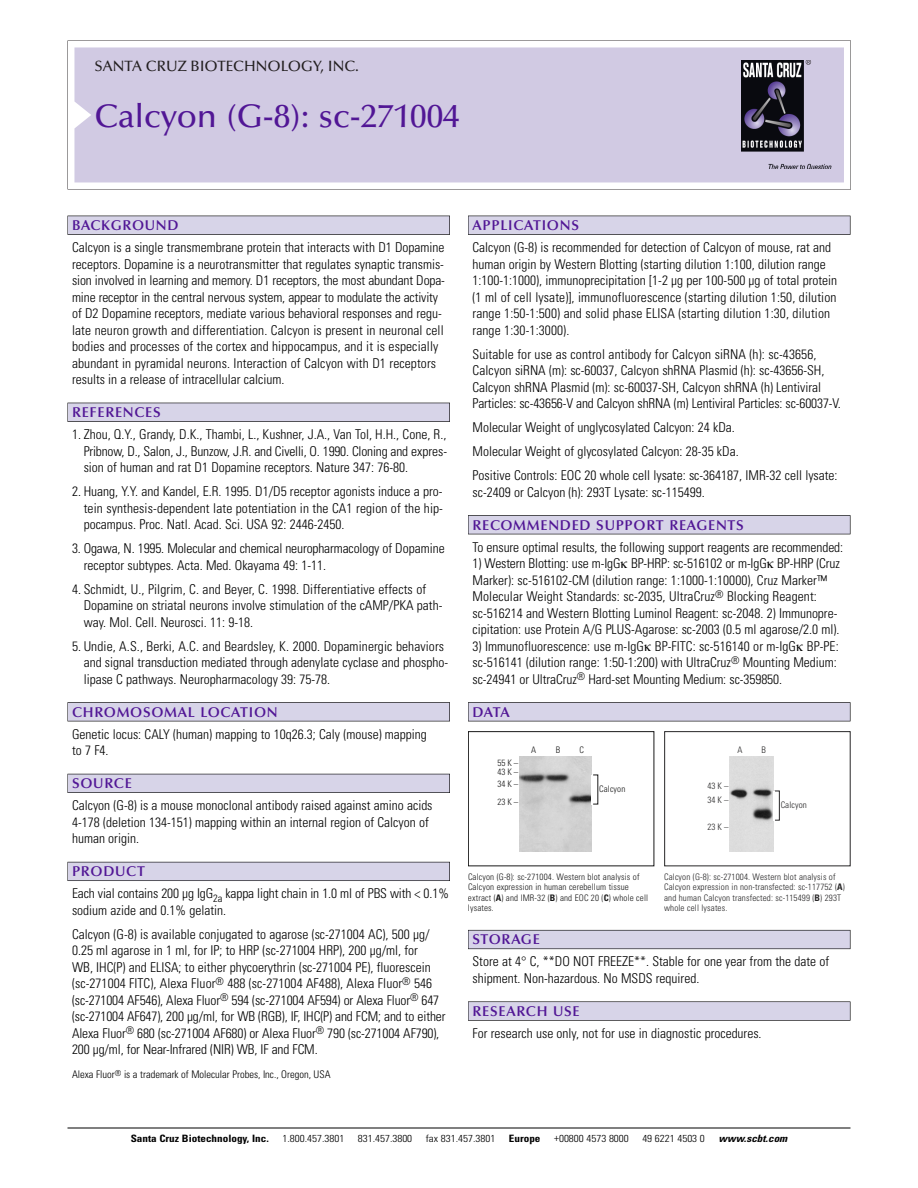
<style>
.page{position:relative;width:918px;height:1188px;background:#fff}
.page>*{position:absolute;margin:0;border:0;box-sizing:border-box;transform-origin:0 0}
.t1{font:500 33px "Optima";color:#511695}
.t2{font:500 15px "Optima";color:#231f20}
.t3{font:600 14.25px "Optima";letter-spacing:.05em;color:#511695}
.t4{font:300 condensed 13.5px/16.5px "Univers";color:#000}
.t5{font:300 condensed 10.5px "Univers";color:#000}
.t6{font:300 condensed 10.2px "Univers";color:#000;scale:1.1 1}
.t7{font:700 condensed 10.2px "Univers";color:#000;scale:1.1 1}
.t8{font:italic 700 condensed 10.2px "Univers";color:#000;scale:1.1 1}
.t9{font:300 condensed 9px/10.5px "Univers";letter-spacing:.015em;color:#272627}
.t10{font:300 condensed 9px/10.5px "Univers";letter-spacing:.015em;color:#191919}
.s1{font-weight:700}
</style>
<div class="page">
<svg style="left:74px;top:41px;width:777px;height:148px"></svg>
<div style="left:74px;top:47px;width:770px;height:135px;background:#d1cae3"></div>
<img style="left:741px;top:60px;width:90px;height:108px">
<div style="left:68px;top:216px;width:382px;height:19px;background:#535256"></div>
<div style="left:68px;top:216px;width:381px;height:18px;background:#d7d4e8"></div>
<div style="left:68px;top:403px;width:382px;height:19px;background:#525156"></div>
<div style="left:68px;top:403px;width:381px;height:18px;background:#d7d4e8"></div>
<div style="left:68px;top:702px;width:382px;height:19px;background:#545357"></div>
<div style="left:68px;top:703px;width:381px;height:18px;background:#d7d4e8"></div>
<div style="left:68px;top:774px;width:382px;height:19px;background:#535259"></div>
<div style="left:68px;top:774px;width:381px;height:18px;background:#d7d4e8"></div>
<div style="left:68px;top:862px;width:382px;height:19px;background:#595860"></div>
<div style="left:68px;top:862px;width:381px;height:18px;background:#d7d4e8"></div>
<div style="left:468px;top:216px;width:382px;height:19px;background:#535256"></div>
<div style="left:468px;top:216px;width:382px;height:18px;background:#d7d4e8"></div>
<div style="left:468px;top:515px;width:382px;height:19px;background:#515155"></div>
<div style="left:468px;top:516px;width:382px;height:18px;background:#d7d4e8"></div>
<div style="left:468px;top:702px;width:382px;height:19px;background:#545357"></div>
<div style="left:468px;top:703px;width:382px;height:18px;background:#d7d4e8"></div>
<div style="left:468px;top:930px;width:382px;height:19px;background:#686770"></div>
<div style="left:468px;top:931px;width:382px;height:18px;background:#d7d4e8"></div>
<svg style="left:468px;top:1001px;width:382px;height:20px"></svg>
<div style="left:468px;top:1002px;width:382px;height:18px;background:#d7d4e8"></div>
<hr style="left:68px;top:1128px;width:782px;height:1px;background:#000">
<div style="left:468px;top:731px;width:186px;height:135px;border:1px solid #191919"></div>
<img style="left:519px;top:756px;width:72px;height:96px">
<div style="left:664px;top:731px;width:186px;height:135px;border:1px solid #272627"></div>
<img style="left:730px;top:756px;width:43px;height:96px">
<p class="t2" style="left:94px;top:60px;width:266px">SANTA CRUZ BIOTECHNOLOGY, INC.</p>
<p class="t1" style="left:94px;top:102px;width:367px">Calcyon (G-8): sc-271004</p>
<p class="t3" style="left:72px;top:219px;width:108px">BACKGROUND</p>
<p class="t4" style="left:72px;top:240px;width:375px">Calcyon is a single transmembrane protein that interacts with D1 Dopamine receptors. Dopamine is a neurotransmitter that regulates synaptic transmis&shy;sion involved in learning and memory. D1 receptors, the most abundant Dopa&shy;mine receptor in the central nervous system, appear to modulate the activity of D2 Dopamine receptors, mediate various behavioral responses and regu&shy;late neuron growth and differentiation. Calcyon is present in neuronal cell bodies and processes of the cortex and hippocampus, and it is especially abundant in pyramidal neurons. Interaction of Calcyon with D1 receptors results in a release of intracellular calcium.</p>
<p class="t3" style="left:72px;top:406px;width:90px">REFERENCES</p>
<p class="t4" style="left:84px;top:427px;width:365px;text-align:justify;text-indent:-12px">1. Zhou, Q.Y., Grandy, D.K., Thambi, L., Kushner, J.A., Van Tol, H.H., Cone, R., Pribnow, D., Salon, J., Bunzow, J.R. and Civelli, O. 1990. Cloning and expres&shy;sion of human and rat D1 Dopamine receptors. Nature 347: 76-80.</p>
<p class="t4" style="left:84px;top:484px;width:361px;text-align:justify;text-indent:-12px">2. Huang, Y.Y. and Kandel, E.R. 1995. D1/D5 receptor agonists induce a pro&shy;tein synthesis-dependent late potentiation in the CA1 region of the hip&shy;pocampus. Proc. Natl. Acad. Sci. USA 92: 2446-2450.</p>
<p class="t4" style="left:84px;top:541px;width:363px;text-indent:-12px">3. Ogawa, N. 1995. Molecular and chemical neuropharmacology of Dopamine receptor subtypes. Acta. Med. Okayama 49: 1-11.</p>
<p class="t4" style="left:84px;top:582px;width:360px;text-indent:-12px">4. Schmidt, U., Pilgrim, C. and Beyer, C. 1998. Differentiative effects of<br>Dopamine on striatal neurons involve stimulation of the cAMP/PKA path&shy;way. Mol. Cell. Neurosci. 11: 9-18.</p>
<p class="t4" style="left:84px;top:639px;width:366px;text-indent:-12px">5. Undie, A.S., Berki, A.C. and Beardsley, K. 2000. Dopaminergic behaviors and signal transduction mediated through adenylate cyclase and phospho&shy;lipase C pathways. Neuropharmacology 39: 75-78.</p>
<p class="t3" style="left:72px;top:706px;width:207px">CHROMOSOMAL LOCATION</p>
<p class="t4" style="left:72px;top:727px;width:356px">Genetic locus: CALY (human) mapping to 10q26.3; Caly (mouse) mapping to 7 F4.</p>
<p class="t3" style="left:72px;top:777px;width:61px">SOURCE</p>
<p class="t4" style="left:72px;top:799px;width:362px">Calcyon (G-8) is a mouse monoclonal antibody raised against amino acids<br>4-178 (deletion 134-151) mapping within an internal region of Calcyon of human origin.</p>
<p class="t3" style="left:72px;top:865px;width:74px">PRODUCT</p>
<p class="t4" style="left:72px;top:887px;width:379px">Each vial contains 200 µg IgG<sub>2a</sub> kappa light chain in 1.0 ml of PBS with &lt; 0.1% sodium azide and 0.1% gelatin.</p>
<p class="t4" style="left:72px;top:927px;width:375px">Calcyon (G-8) is available conjugated to agarose (sc-271004 AC), 500 µg/ 0.25 ml agarose in 1 ml, for IP; to HRP (sc-271004 HRP), 200 µg/ml, for<br>WB, IHC(P) and ELISA; to either phycoerythrin (sc-271004 PE), fluorescein (sc-271004 FITC), Alexa Fluor<sup>®</sup> 488 (sc-271004 AF488), Alexa Fluor<sup>®</sup> 546 (sc-271004 AF546), Alexa Fluor<sup>®</sup> 594 (sc-271004 AF594) or Alexa Fluor<sup>®</sup> 647 (sc-271004 AF647), 200 µg/ml, for WB (RGB), IF, IHC(P) and FCM; and to either Alexa Fluor<sup>®</sup> 680 (sc-271004 AF680) or Alexa Fluor<sup>®</sup> 790 (sc-271004 AF790), 200 µg/ml, for Near-Infrared (NIR) WB, IF and FCM.</p>
<p class="t5" style="left:72px;top:1071px;width:260px">Alexa Fluor<sup>®</sup> is a trademark of Molecular Probes, Inc., Oregon, USA</p>
<p class="t3" style="left:473px;top:219px;width:108px">APPLICATIONS</p>
<p class="t4" style="left:473px;top:240px;width:366px">Calcyon (G-8) is recommended for detection of Calcyon of mouse, rat and human origin by Western Blotting (starting dilution 1:100, dilution range 1:100-1:1000), immunoprecipitation [1-2 µg per 100-500 µg of total protein (1 ml of cell lysate)], immunofluorescence (starting dilution 1:50, dilution range 1:50-1:500) and solid phase ELISA (starting dilution 1:30, dilution range 1:30-1:3000).</p>
<p class="t4" style="left:473px;top:347px;width:370px">Suitable for use as control antibody for Calcyon siRNA (h): sc-43656, Calcyon siRNA (m): sc-60037, Calcyon shRNA Plasmid (h): sc-43656-SH, Calcyon shRNA Plasmid (m): sc-60037-SH, Calcyon shRNA (h) Lentiviral Particles: sc-43656-V and Calcyon shRNA (m) Lentiviral Particles: sc-60037-V.</p>
<p class="t4" style="left:473px;top:420px;width:264px">Molecular Weight of unglycosylated Calcyon: 24 kDa.</p>
<p class="t4" style="left:473px;top:444px;width:268px">Molecular Weight of glycosylated Calcyon: 28-35 kDa.</p>
<p class="t4" style="left:473px;top:468px;width:367px">Positive Controls: EOC 20 whole cell lysate: sc-364187, IMR-32 cell lysate: sc-2409 or Calcyon (h): 293T Lysate: sc-115499.</p>
<p class="t3" style="left:473px;top:519px;width:273px">RECOMMENDED SUPPORT REAGENTS</p>
<p class="t4" style="left:473px;top:540px;width:372px">To ensure optimal results, the following support reagents are recommended:</p>
<p class="t4" style="left:473px;top:556px;width:369px">1) Western Blotting: use m-IgG BP-HRP: sc-516102 or m-IgG BP-HRP (Cruz Marker): sc-516102-CM (dilution range: 1:1000-1:10000), Cruz Marker™ Molecular Weight Standards: sc-2035, UltraCruz<sup>®</sup> Blocking Reagent: sc-516214 and Western Blotting Luminol Reagent: sc-2048. 2) Immunopre&shy;cipitation: use Protein A/G PLUS-Agarose: sc-2003 (0.5 ml agarose/2.0 ml).</p>
<p class="t4" style="left:473px;top:639px;width:368px">3) Immunofluorescence: use m-IgG BP-FITC: sc-516140 or m-IgG BP-PE: sc-516141 (dilution range: 1:50-1:200) with UltraCruz<sup>®</sup> Mounting Medium: sc-24941 or UltraCruz<sup>®</sup> Hard-set Mounting Medium: sc-359850.</p>
<p class="t3" style="left:473px;top:706px;width:39px">DATA</p>
<p class="t10" style="left:497px;top:758px;width:22px;line-height:9.8px">55K–<br>43K–</p>
<p class="t10" style="left:497px;top:776px;width:22px;line-height:18px">34K–<br>23K–</p>
<p class="t10" style="left:531px;top:746px;width:7px">A</p>
<p class="t10" style="left:556px;top:746px;width:6px">B</p>
<p class="t10" style="left:580px;top:746px;width:6px">C</p>
<p class="t10" style="left:599px;top:784px;width:28px">Calcyon</p>
<p class="t9" style="left:737px;top:746px;width:7px">A</p>
<p class="t9" style="left:762px;top:746px;width:6px">B</p>
<p class="t9" style="left:708px;top:780px;width:22px;line-height:13.5px">43K–<br>34K–</p>
<p class="t9" style="left:708px;top:822px;width:22px">23K–</p>
<p class="t9" style="left:781px;top:800px;width:28px">Calcyon</p>
<p class="t10" style="left:468px;top:872px;width:182px">Calcyon (G-8): sc-271004. Western blot analysis of Calcyon expression in human cerebellum tissue extract (<span class="s1">A</span>) and IMR-32 (<span class="s1">B</span>) and EOC 20 (<span class="s1">C</span>) whole cell lysates.</p>
<p class="t9" style="left:664px;top:872px;width:182px">Calcyon (G-8): sc-271004. Western blot analysis of Calcyon expression in non-transfected: sc-117752 (<span class="s1">A</span>) and human Calcyon transfected: sc-115499 (<span class="s1">B</span>) 293T whole cell lysates.</p>
<p class="t3" style="left:473px;top:934px;width:69px">STORAGE</p>
<p class="t4" style="left:473px;top:955px;width:358px">Store at 4° C, **DO NOT FREEZE**. Stable for one year from the date of shipment. Non-hazardous. No MSDS required.</p>
<p class="t3" style="left:473px;top:1005px;width:109px">RESEARCH USE</p>
<p class="t4" style="left:473px;top:1026px;width:291px">For research use only, not for use in diagnostic procedures.</p>
<p class="t7" style="left:131px;top:1135px;width:127px">Santa Cruz Biotechnology, Inc.</p>
<p class="t6" style="left:282px;top:1135px;width:58px">1.800.457.3801</p>
<p class="t6" style="left:358px;top:1135px;width:51px">831.457.3800</p>
<p class="t6" style="left:426px;top:1135px;width:65px">fax 831.457.3801</p>
<p class="t7" style="left:509px;top:1135px;width:30px">Europe</p>
<p class="t6" style="left:554px;top:1135px;width:69px">+00800 4573 8000</p>
<p class="t6" style="left:642px;top:1135px;width:58px">49 6221 4503 0</p>
<p class="t8" style="left:719px;top:1135px;width:66px">www.scbt.com</p>
</div>
